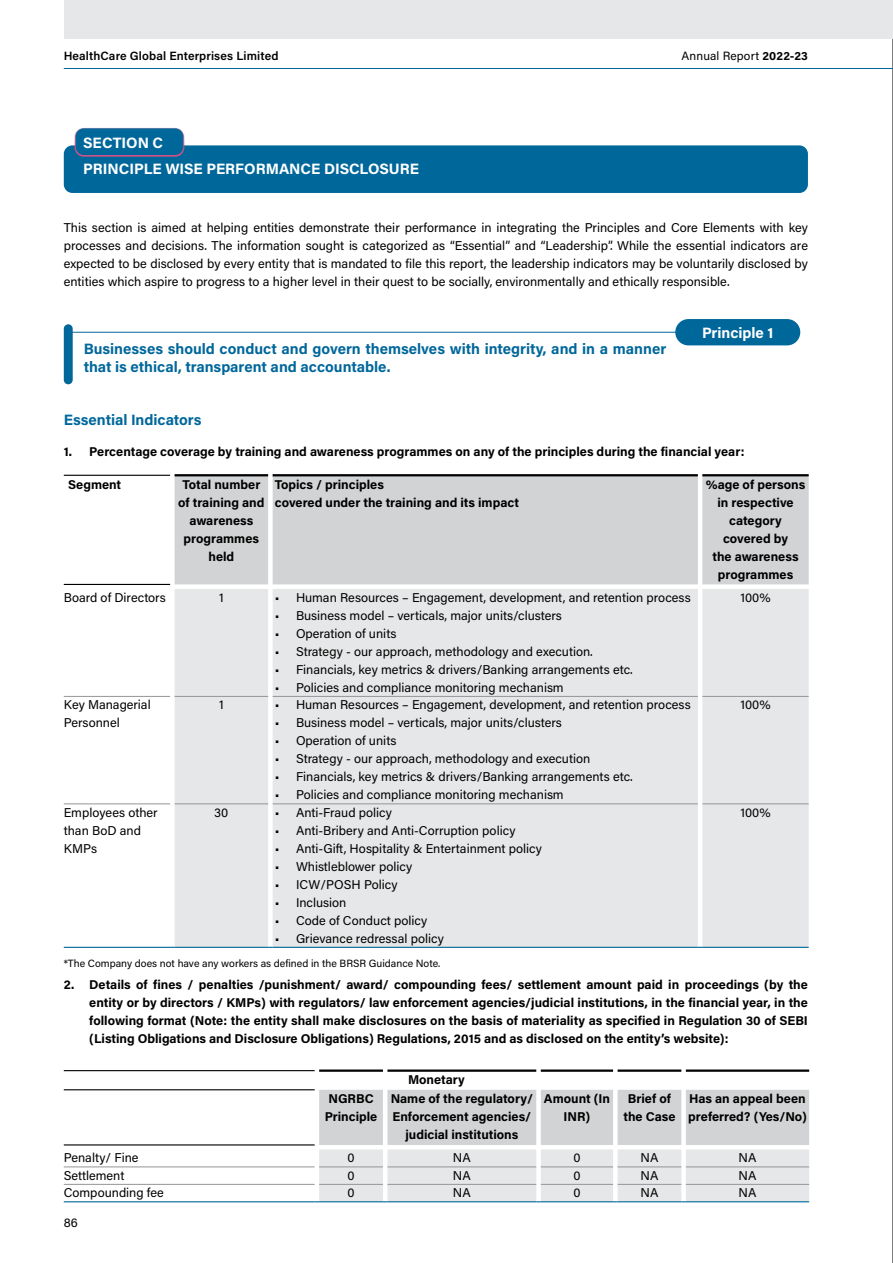
<style>
.page{position:relative;width:893px;height:1263px;background:#fff}
.page>*{position:absolute;margin:0;border:0;box-sizing:border-box;transform-origin:0 0}
.t1{font:700 15px/18px "Acumin Pro";color:#00679b}
.t2{font:700 15px/26.2px "Acumin Pro";color:#fff}
.t3{font:12.75px/18px "Acumin Pro";color:#000}
.t4{font:700 12.75px/18px "Acumin Pro";color:#000;text-align:center}
.t5{font:600 12px "Acumin Pro";letter-spacing:.01em;color:#000}
.t6{font:12px "Acumin Pro";letter-spacing:.01em;color:#000}
.t7{font:10.5px "Acumin Pro";color:#000}
.s1{font-weight:700}
</style>
<div class="page">
<hr style="left:892px;top:0;width:1px;height:1263px;background:#000">
<hr style="left:64px;top:68px;width:829px;height:1px;background:#00679b">
<div style="left:64px;top:0;width:829px;height:39px;background:#e6e7e8"></div>
<div style="left:64px;top:145px;width:744px;height:48px;background:#00679b;border-radius:9px"></div>
<div style="left:75px;top:128px;width:109px;height:28px;background:#00679b;border-radius:9px"></div>
<div style="left:74px;top:128px;width:110px;height:29px;border:2px solid #e24f85;border-radius:9px"></div>
<div style="left:64px;top:324px;width:9px;height:60px;background:#00679b;border-radius:4px"></div>
<div style="left:675px;top:319px;width:125px;height:26px;background:#00679b;border-radius:13px"></div>
<hr style="left:68px;top:332px;width:677px;height:1px;background:#00679b">
<div style="left:175px;top:475px;width:634px;height:109px;background:#d1d3d4"></div>
<div style="left:175px;top:589px;width:634px;height:358px;background:#e6e7e8"></div>
<hr style="left:64px;top:696px;width:106px;height:1px;background:#939598">
<hr style="left:64px;top:804px;width:106px;height:1px;background:#939598">
<hr style="left:175px;top:696px;width:93px;height:1px;background:#939598">
<hr style="left:273px;top:696px;width:425px;height:1px;background:#939598">
<hr style="left:702px;top:696px;width:107px;height:1px;background:#939598">
<hr style="left:175px;top:804px;width:93px;height:1px;background:#939598">
<hr style="left:273px;top:804px;width:425px;height:1px;background:#939598">
<hr style="left:702px;top:804px;width:107px;height:1px;background:#939598">
<hr style="left:175px;top:474px;width:93px;height:2px;background:#000">
<hr style="left:273px;top:474px;width:425px;height:2px;background:#000">
<hr style="left:702px;top:474px;width:107px;height:2px;background:#000">
<hr style="left:64px;top:475px;width:106px;height:1px;background:#000">
<hr style="left:64px;top:584px;width:106px;height:1px;background:#000">
<hr style="left:64px;top:947px;width:106px;height:1px;background:#00679b">
<hr style="left:175px;top:947px;width:93px;height:1px;background:#00679b">
<hr style="left:273px;top:947px;width:425px;height:1px;background:#00679b">
<hr style="left:702px;top:947px;width:107px;height:1px;background:#00679b">
<hr style="left:64px;top:1167px;width:251px;height:1px;background:#939598">
<hr style="left:64px;top:1184px;width:251px;height:1px;background:#939598">
<hr style="left:319px;top:1069px;width:64px;height:3px;background:#000">
<hr style="left:387px;top:1069px;width:149px;height:3px;background:#000">
<hr style="left:541px;top:1069px;width:72px;height:3px;background:#000">
<hr style="left:618px;top:1069px;width:63px;height:3px;background:#000">
<hr style="left:686px;top:1069px;width:123px;height:3px;background:#000">
<hr style="left:64px;top:1070px;width:251px;height:1px;background:#000">
<hr style="left:64px;top:1089px;width:251px;height:1px;background:#000">
<hr style="left:64px;top:1144px;width:251px;height:1px;background:#000">
<hr style="left:64px;top:1201px;width:251px;height:1px;background:#00679b">
<svg style="left:315px;top:1090px;width:494px;height:112px;background:#dcdedf"></svg>
<hr style="left:686px;top:1201px;width:123px;height:1px;background:#00679b">
<p class="t5" style="left:64px;top:47px;width:216px">HealthCare Global Enterprises Limited</p>
<p class="t6" style="left:681px;top:47px;width:128px">Annual Report <span class="s1">2022-23</span></p>
<p class="t2" style="left:83px;top:129px;width:337px">SECTION C<br>PRINCIPLE WISE PERFORMANCE DISCLOSURE</p>
<p class="t3" style="left:64px;top:218px;width:746px;text-align:justify">This section is aimed at helping entities demonstrate their performance in integrating the Principles and Core Elements with key processes and decisions. The information sought is categorized as “Essential” and “Leadership”. While the essential indicators are expected to be disclosed by every entity that is mandated to file this report, the leadership indicators may be voluntarily disclosed by entities which aspire to progress to a higher level in their quest to be socially, environmentally and ethically responsible.</p>
<p class="t2" style="left:702px;top:319px;width:73px">Principle 1</p>
<p class="t1" style="left:84px;top:339px;width:584px">Businesses should conduct and govern themselves with integrity, and in a manner that is ethical, transparent and accountable.</p>
<p class="t1" style="left:64px;top:410px;width:139px">Essential Indicators</p>
<p class="t4" style="left:64px;top:442px;width:682px">1. Percentage coverage by training and awareness programmes on any of the principles during the financial year:</p>
<p class="t4" style="left:68px;top:475px;width:55px">Segment</p>
<p class="t4" style="left:178px;top:475px;width:88px">Total number of training and awareness programmes held</p>
<p class="t4" style="left:275px;top:475px;width:246px;text-align:left">Topics / principles<br>covered under the training and its impact</p>
<p class="t4" style="left:706px;top:475px;width:101px">%age of persons in respective category covered by<br>the awareness programmes</p>
<p class="t3" style="left:64px;top:588px;width:104px">Board of Directors</p>
<p class="t3" style="left:219px;top:588px;width:6px">1</p>
<p class="t3" style="left:275px;top:588px;width:417px">• Human Resources – Engagement, development, and retention process</p>
<p class="t3" style="left:275px;top:606px;width:289px">• Business model – verticals, major units/clusters</p>
<p class="t3" style="left:275px;top:624px;width:123px">• Operation of units</p>
<p class="t3" style="left:275px;top:642px;width:319px">• Strategy - our approach, methodology and execution.</p>
<p class="t3" style="left:275px;top:660px;width:360px">• Financials, key metrics &amp; drivers/Banking arrangements etc.</p>
<p class="t3" style="left:275px;top:678px;width:290px">• Policies and compliance monitoring mechanism</p>
<p class="t3" style="left:740px;top:588px;width:32px">100%</p>
<p class="t3" style="left:64px;top:695px;width:88px">Key Managerial<br>Personnel</p>
<p class="t3" style="left:219px;top:695px;width:6px">1</p>
<p class="t3" style="left:275px;top:695px;width:417px">• Human Resources – Engagement, development, and retention process</p>
<p class="t3" style="left:275px;top:713px;width:289px">• Business model – verticals, major units/clusters</p>
<p class="t3" style="left:275px;top:731px;width:123px">• Operation of units</p>
<p class="t3" style="left:275px;top:749px;width:317px">• Strategy - our approach, methodology and execution</p>
<p class="t3" style="left:275px;top:767px;width:360px">• Financials, key metrics &amp; drivers/Banking arrangements etc.</p>
<p class="t3" style="left:275px;top:785px;width:290px">• Policies and compliance monitoring mechanism</p>
<p class="t3" style="left:64px;top:803px;width:95px">Employees other than BoD and<br>KMPs</p>
<p class="t3" style="left:214px;top:803px;width:16px">30</p>
<p class="t3" style="left:275px;top:803px;width:119px">• Anti-Fraud policy</p>
<p class="t3" style="left:275px;top:821px;width:242px">• Anti-Bribery and Anti-Corruption policy</p>
<p class="t3" style="left:275px;top:839px;width:269px">• Anti-Gift, Hospitality &amp; Entertainment policy</p>
<p class="t3" style="left:275px;top:857px;width:139px">• Whistleblower policy</p>
<p class="t3" style="left:275px;top:875px;width:124px">• ICW/POSH Policy</p>
<p class="t3" style="left:275px;top:893px;width:73px">• Inclusion</p>
<p class="t3" style="left:275px;top:911px;width:154px">• Code of Conduct policy</p>
<p class="t3" style="left:275px;top:929px;width:171px">• Grievance redressal policy</p>
<p class="t3" style="left:740px;top:695px;width:32px">100%</p>
<p class="t3" style="left:740px;top:803px;width:32px">100%</p>
<p class="t7" style="left:64px;top:956px;width:378px">*The Company does not have any workers as defined in the BRSR Guidance Note.</p>
<p class="t4" style="left:89px;top:975px;width:720px;text-align:justify;text-indent:-26px">2. Details of fines / penalties /punishment/ award/ compounding fees/ settlement amount paid in proceedings (by the entity or by directors / KMPs) with regulators/ law enforcement agencies/judicial institutions, in the financial year, in the following format (Note: the entity shall make disclosures on the basis of materiality as specified in Regulation 30 of SEBI (Listing Obligations and Disclosure Obligations) Regulations, 2015 and as disclosed on the entity’s website):</p>
<p class="t4" style="left:408px;top:1070px;width:58px">Monetary</p>
<p class="t4" style="left:325px;top:1089px;width:54px;text-align:left">NGRBC<br>Principle</p>
<p class="t4" style="left:391px;top:1089px;width:144px">Name of the regulatory/<br>Enforcement agencies/ judicial institutions</p>
<p class="t4" style="left:544px;top:1089px;width:68px">Amount (In<br>INR)</p>
<p class="t4" style="left:623px;top:1089px;width:53px">Brief of the Case</p>
<p class="t4" style="left:688px;top:1089px;width:120px;text-align:left">Has an appeal been preferred? (Yes/No)</p>
<p class="t3" style="left:64px;top:1148px;width:76px">Penalty/ Fine</p>
<p class="t3" style="left:347px;top:1148px;width:9px">0</p>
<p class="t3" style="left:453px;top:1148px;width:19px">NA</p>
<p class="t3" style="left:573px;top:1148px;width:9px">0</p>
<p class="t3" style="left:640px;top:1148px;width:19px">NA</p>
<p class="t3" style="left:739px;top:1148px;width:19px">NA</p>
<p class="t3" style="left:64px;top:1166px;width:62px">Settlement</p>
<p class="t3" style="left:347px;top:1166px;width:9px">0</p>
<p class="t3" style="left:453px;top:1166px;width:19px">NA</p>
<p class="t3" style="left:573px;top:1166px;width:9px">0</p>
<p class="t3" style="left:640px;top:1166px;width:19px">NA</p>
<p class="t3" style="left:739px;top:1166px;width:19px">NA</p>
<p class="t3" style="left:64px;top:1183px;width:102px">Compounding fee</p>
<p class="t3" style="left:347px;top:1183px;width:9px">0</p>
<p class="t3" style="left:453px;top:1183px;width:19px">NA</p>
<p class="t3" style="left:573px;top:1183px;width:9px">0</p>
<p class="t3" style="left:640px;top:1183px;width:19px">NA</p>
<p class="t3" style="left:739px;top:1183px;width:19px">NA</p>
<p class="t3" style="left:64px;top:1213px;width:16px">86</p>
</div>
